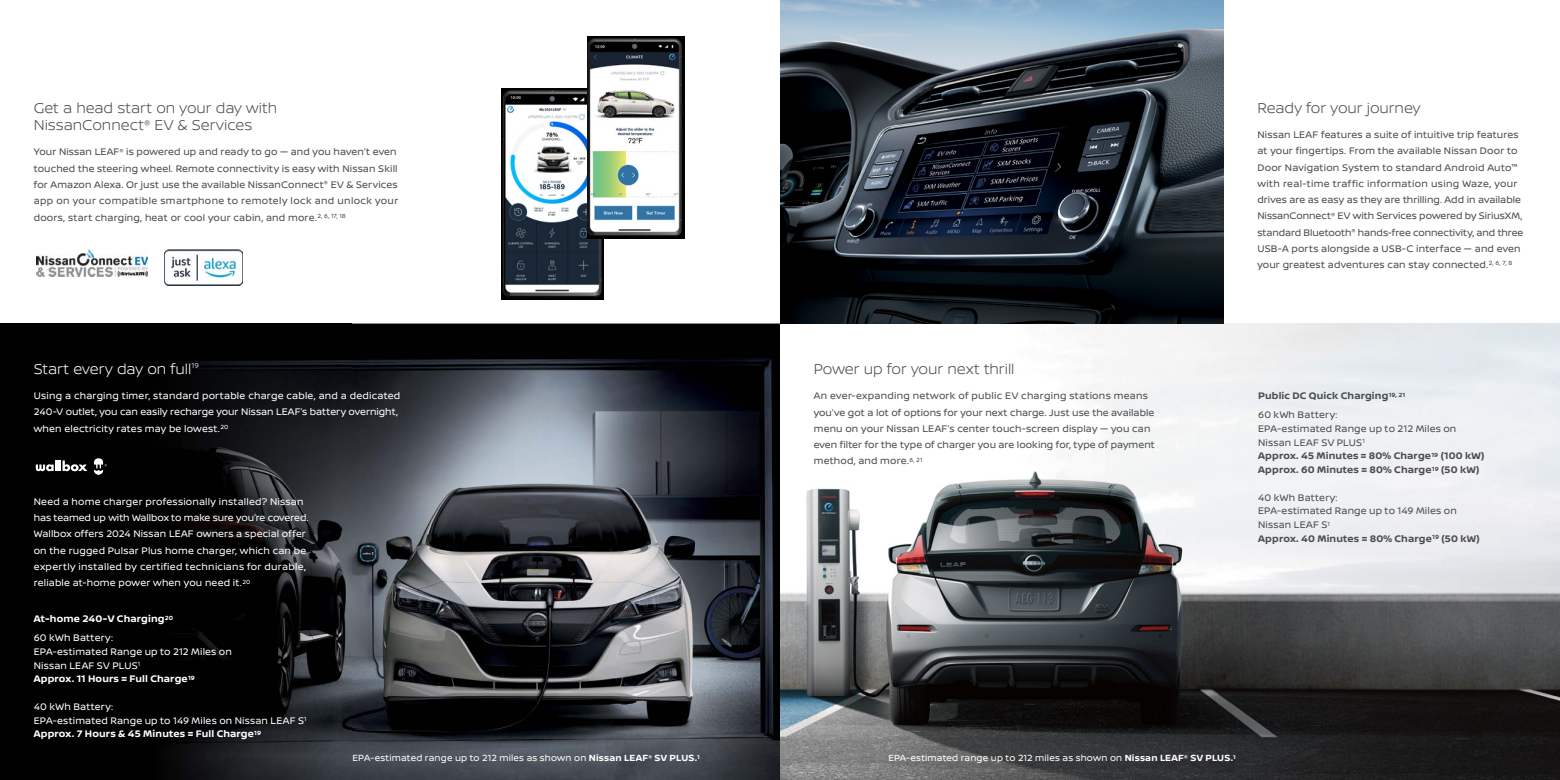
<style>
.page{position:relative;width:1560px;height:780px;background:#fff}
.page>*{position:absolute;margin:0;border:0;box-sizing:border-box;transform-origin:0 0}
.t1{font:300 15px/17.5px "Nissan Brand";letter-spacing:-.005em;color:#4d4d4f}
.t2{font:300 15px "Nissan Brand";letter-spacing:-.005em;color:#fff}
.t3{font:10px/16.2px "Nissan Brand";letter-spacing:.015em;color:#4d4d4f}
.t4{font:10px/16.2px "Nissan Brand";letter-spacing:.015em;color:#fff}
.t5{font:700 10px/13.8px "Nissan Brand";letter-spacing:.015em;color:#4d4d4f}
.t6{font:700 10px/18.8px "Nissan Brand";letter-spacing:.015em;color:#fff}
.t7{font:9.38px "Nissan Brand";letter-spacing:.015em;color:#fff}
.t8{font:700 5.88px "Nissan Brand";color:#fff}
.s1{font-weight:400}
.s2{font-weight:700}
</style>
<div class="page">
<img style="left:351px;top:323px;width:1208px;height:457px">
<img style="left:0;top:323px;width:351px;height:457px">
<img style="left:780px;top:0;width:443px;height:323px">
<img style="left:501px;top:89px;width:102px;height:210px">
<img style="left:587px;top:36px;width:97px;height:202px">
<img style="left:164px;top:249px;width:78px;height:36px">
<img style="left:37px;top:250px;width:111px;height:26px">
<svg style="left:36px;top:460px;width:51px;height:11px"></svg>
<svg style="left:94px;top:458px;width:13px;height:16px"></svg>
<h1 class="t1" style="left:34px;top:98px;width:245px">Get a head start on your day with<br>NissanConnect<sup>®</sup> EV &amp; Services</h1>
<p class="t3" style="left:34px;top:143px;width:366px">Your Nissan LEAF<sup>®</sup> is powered up and ready to go — and you haven’t even touched the steering wheel. Remote connectivity is easy with Nissan Skill for Amazon Alexa. Or just use the available NissanConnect<sup>®</sup> EV &amp; Services app on your compatible smartphone to remotely lock and unlock your doors, start charging, heat or cool your cabin, and more.<sup>2,</sup> <sup>6,</sup> <sup>17,</sup> <sup>18</sup></p>
<h1 class="t1" style="left:1257px;top:98px;width:165px">Ready for your journey</h1>
<p class="t3" style="left:1257px;top:126px;width:267px">Nissan LEAF features a suite of intuitive trip features at your fingertips. From the available Nissan Door to Door Navigation System to standard Android Auto<sup>™ </sup>with real-time traffic information using Waze, your drives are as easy as they are thrilling. Add in available NissanConnect<sup>®</sup> EV with Services powered by SiriusXM, standard Bluetooth<sup>®</sup> hands-free connectivity, and three USB-A ports alongside a USB-C interface — and even your greatest adventures can stay connected.<sup>2,</sup> <sup>6,</sup> <sup>7,</sup> <sup>8</sup></p>
<h1 class="t2" style="left:34px;top:358px;width:166px">Start every day on full<sup>19</sup></h1>
<h1 class="t1" style="left:813px;top:359px;width:202px">Power up for your next thrill</h1>
<p class="t3" style="left:813px;top:387px;width:342px">An ever-expanding network of public EV charging stations means you’ve got a lot of options for your next charge. Just use the available menu on your Nissan LEAF’s center touch-screen display — you can even filter for the type of charger you are looking for, type of payment method, and more.<sup>6,</sup> <sup>21</sup></p>
<p class="t4" style="left:34px;top:387px;width:368px">Using a charging timer, standard portable charge cable, and a dedicated<br>240-V outlet, you can easily recharge your Nissan LEAF’s battery overnight, when electricity rates may be lowest.<sup>20</sup></p>
<p class="t4" style="left:34px;top:493px;width:276px">Need a home charger professionally installed? Nissan has teamed up with Wallbox to make sure you’re covered.<br>Wallbox offers 2024 Nissan LEAF owners a special offer on the rugged Pulsar Plus home charger, which can be expertly installed by certified technicians for durable, reliable at-home power when you need it.<sup>20</sup></p>
<p class="t6" style="left:34px;top:609px;width:141px">At-home 240-V Charging<sup>20<br></sup><span class="s1">60 kWh Battery:</span></p>
<p class="t4" style="left:34px;top:644px;width:200px;line-height:13.8px">EPA-estimated Range up to 212 Miles on<br>Nissan LEAF SV PLUS<sup>1<br></sup><span class="s2">Approx. 11 Hours = Full Charge</span><sup>19</sup></p>
<p class="t4" style="left:34px;top:699px;width:274px;line-height:13.8px">40 kWh Battery:<br>EPA-estimated Range up to 149 Miles on Nissan LEAF S<sup>1<br></sup><span class="s2">Approx. 7 Hours &amp; 45 Minutes = Full Charge</span><sup>19</sup></p>
<p class="t7" style="left:352px;top:751px;width:349px">EPA-estimated range up to 212 miles as shown on <span class="s2">Nissan LEAF</span><sup>®</sup> <span class="s2">SV PLUS.</span><sup>1</sup></p>
<p class="t8" style="left:1232px;top:752px;width:4px">1</p>
<p class="t7" style="left:888px;top:751px;width:346px">EPA-estimated range up to 212 miles as shown on <span class="s2">Nissan LEAF</span><sup>®</sup> <span class="s2">SV PLUS.</span></p>
<p class="t5" style="left:1257px;top:386px;width:149px;line-height:18.8px">Public DC Quick Charging<sup>19,</sup> <sup>21<br></sup><span class="s1">60 kWh Battery:</span></p>
<p class="t5" style="left:1257px;top:421px;width:228px"><span class="s1">EPA-estimated Range up to 212 Miles on Nissan LEAF SV PLUS</span><sup>1<br></sup>Approx. 45 Minutes = 80% Charge<sup>19</sup> (100 kW)<br>Approx. 60 Minutes = 80% Charge<sup>19</sup> (50 kW)</p>
<p class="t3" style="left:1257px;top:490px;width:223px;line-height:13.8px">40 kWh Battery:<br>EPA-estimated Range up to 149 Miles on<br>Nissan LEAF S<sup>1<br></sup><span class="s2">Approx. 40 Minutes = 80% Charge</span><sup>19</sup> <span class="s2">(50 kW)</span></p>
</div>
